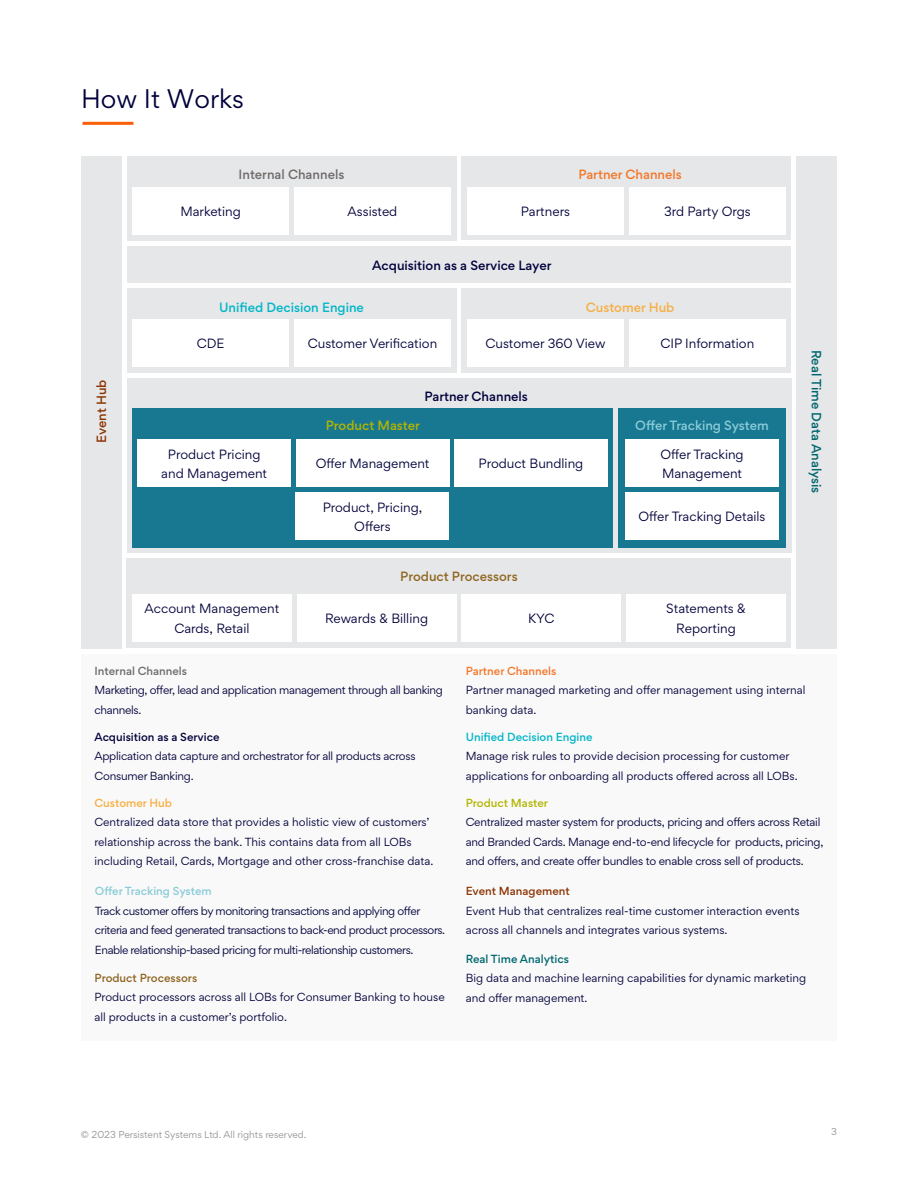
<style>
.page{position:relative;width:918px;height:1188px;background:#fff}
.page>*{position:absolute;margin:0;border:0;box-sizing:border-box;transform-origin:0 0}
.t1{font:24px "Gordita";color:#00003b}
.t2{font:12px/19.5px "Gordita";color:#00003b;text-align:center}
.t3{font:500 12px "Gordita";color:#00003b}
.t4{font:500 12px "Gordita";color:#00b6c8}
.t5{font:500 12px "Gordita";color:#00676e}
.t6{font:500 12px "Gordita";color:#89ccd8}
.t7{font:500 12px "Gordita";color:#8f6721}
.t8{font:500 12px "Gordita";color:#6e6b6a}
.t9{font:500 12px "Gordita";color:#f47728}
.t10{font:500 12px "Gordita";color:#b3b500}
.t11{font:500 12px "Gordita";color:#f7af43}
.t12{font:500 12px "Gordita";color:#8c3503}
.t13{font:10.5px/19.5px "Gordita";letter-spacing:-.01em;color:#00003b}
.t14{font:10.5px/19.5px "Gordita";letter-spacing:-.04em;color:#00003b}
.t15{font:10.5px/19.5px "Gordita";letter-spacing:-.03em;color:#00003b}
.t16{font:500 10.5px "Gordita";color:#00003b}
.t17{font:500 10.5px "Gordita";color:#00b6c8}
.t18{font:500 10.5px "Gordita";color:#89ccd8}
.t19{font:500 10.5px "Gordita";color:#8e6521}
.t20{font:500 10.5px "Gordita";color:#00676e}
.t21{font:500 10.5px "Gordita";color:#6e6b6a}
.t22{font:500 10.5px "Gordita";color:#8c3503}
.t23{font:500 10.5px "Gordita";color:#f47728}
.t24{font:500 10.5px "Gordita";color:#b3b500}
.t25{font:500 10.5px "Gordita";color:#f7af43}
.t26{font:9px "Gordita";color:#939598}
</style>
<div class="page">
<hr style="left:84px;top:122px;width:48px;height:3px;background:#fd5f07">
<div style="left:127px;top:378px;width:664px;height:175px;background:#e6e7e9"></div>
<div style="left:132px;top:408px;width:481px;height:140px;background:#187791"></div>
<div style="left:618px;top:408px;width:168px;height:140px;background:#187791"></div>
<div style="left:138px;top:440px;width:153px;height:47px;background:#fff"></div>
<div style="left:296px;top:440px;width:153px;height:47px;background:#fff"></div>
<div style="left:454px;top:440px;width:154px;height:47px;background:#fff"></div>
<div style="left:626px;top:440px;width:153px;height:47px;background:#fff"></div>
<div style="left:626px;top:493px;width:153px;height:47px;background:#fff"></div>
<div style="left:81px;top:156px;width:41px;height:492px;background:#e6e7e9"></div>
<div style="left:81px;top:654px;width:756px;height:387px;background:#f9f9f9"></div>
<div style="left:127px;top:246px;width:664px;height:37px;background:#e6e7e9"></div>
<div style="left:127px;top:156px;width:329px;height:85px;background:#e6e7e9"></div>
<div style="left:127px;top:288px;width:329px;height:85px;background:#e6e7e9"></div>
<div style="left:462px;top:156px;width:329px;height:84px;background:#e6e7e9"></div>
<div style="left:462px;top:288px;width:329px;height:85px;background:#e6e7e9"></div>
<div style="left:796px;top:156px;width:41px;height:492px;background:#e6e7e9"></div>
<div style="left:132px;top:188px;width:157px;height:48px;background:#fff"></div>
<div style="left:132px;top:320px;width:157px;height:48px;background:#fff"></div>
<div style="left:294px;top:188px;width:157px;height:48px;background:#fff"></div>
<div style="left:294px;top:320px;width:157px;height:48px;background:#fff"></div>
<div style="left:467px;top:188px;width:157px;height:48px;background:#fff"></div>
<div style="left:467px;top:320px;width:157px;height:48px;background:#fff"></div>
<div style="left:629px;top:188px;width:157px;height:48px;background:#fff"></div>
<div style="left:629px;top:320px;width:157px;height:48px;background:#fff"></div>
<div style="left:296px;top:493px;width:153px;height:47px;background:#fff"></div>
<div style="left:127px;top:558px;width:664px;height:90px;background:#e6e7e9"></div>
<div style="left:132px;top:594px;width:160px;height:48px;background:#fff"></div>
<div style="left:297px;top:594px;width:159px;height:48px;background:#fff"></div>
<div style="left:462px;top:594px;width:159px;height:48px;background:#fff"></div>
<div style="left:626px;top:594px;width:160px;height:48px;background:#fff"></div>
<h2 class="t1" style="left:81px;top:81px;width:165px">How It Works</h2>
<p class="t8" style="left:239px;top:165px;width:107px">Internal Channels</p>
<p class="t9" style="left:578px;top:165px;width:105px">Partner Channels</p>
<p class="t2" style="left:180px;top:202px;width:62px">Marketing</p>
<p class="t2" style="left:348px;top:202px;width:51px">Assisted</p>
<p class="t2" style="left:521px;top:202px;width:51px">Partners</p>
<p class="t2" style="left:664px;top:202px;width:88px">3rd Party Orgs</p>
<p class="t3" style="left:372px;top:256px;width:181px">Acquisition as a Service Layer</p>
<p class="t4" style="left:219px;top:298px;width:146px">Unified Decision Engine</p>
<p class="t11" style="left:586px;top:298px;width:90px">Customer Hub</p>
<p class="t12" style="left:93px;top:443px;width:65px;rotate:-90deg">Event Hub</p>
<p class="t2" style="left:197px;top:334px;width:29px">CDE</p>
<p class="t2" style="left:161px;top:444px;width:107px">Product Pricing and Management</p>
<p class="t2" style="left:308px;top:334px;width:131px">Customer Verification</p>
<p class="t2" style="left:486px;top:334px;width:122px">Customer 360 View</p>
<p class="t3" style="left:424px;top:387px;width:105px">Partner Channels</p>
<p class="t2" style="left:660px;top:334px;width:95px">CIP Information</p>
<p class="t10" style="left:326px;top:416px;width:96px">Product Master</p>
<p class="t6" style="left:635px;top:416px;width:135px">Offer Tracking System</p>
<p class="t2" style="left:316px;top:454px;width:115px">Offer Management</p>
<p class="t2" style="left:323px;top:497px;width:101px">Product, Pricing,<br>Offers</p>
<p class="t2" style="left:479px;top:454px;width:106px">Product Bundling</p>
<p class="t2" style="left:660px;top:444px;width:85px;text-align:left">Offer Tracking<br>Management</p>
<p class="t2" style="left:639px;top:507px;width:129px">Offer Tracking Details</p>
<p class="t7" style="left:400px;top:567px;width:119px">Product Processors</p>
<p class="t5" style="left:825px;top:350px;width:145px;rotate:90deg">Real Time Data Analysis</p>
<p class="t2" style="left:145px;top:599px;width:136px">Account Management<br>Cards, Retail</p>
<p class="t2" style="left:325px;top:609px;width:104px">Rewards &amp; Billing</p>
<p class="t2" style="left:528px;top:609px;width:28px">KYC</p>
<p class="t2" style="left:666px;top:599px;width:81px">Statements &amp;<br>Reporting</p>
<p class="t21" style="left:94px;top:663px;width:94px">Internal Channels</p>
<p class="t15" style="left:94px;top:680px;width:350px">Marketing, offer, lead and application management through all banking channels.</p>
<p class="t16" style="left:94px;top:729px;width:127px">Acquisition as a Service</p>
<p class="t13" style="left:94px;top:746px;width:323px">Application data capture and orchestrator for all products across<br>Consumer Banking.</p>
<p class="t23" style="left:466px;top:663px;width:92px">Partner Channels</p>
<p class="t13" style="left:466px;top:680px;width:341px">Partner managed marketing and offer management using internal banking data.</p>
<p class="t17" style="left:466px;top:729px;width:128px">Unified Decision Engine</p>
<p class="t13" style="left:466px;top:746px;width:333px">Manage risk rules to provide decision processing for customer applications for onboarding all products offered across all LOBs.</p>
<p class="t24" style="left:466px;top:795px;width:84px">Product Master</p>
<p class="t13" style="left:466px;top:812px;width:359px">Centralized master system for products, pricing and offers across Retail and Branded Cards. Manage end-to-end lifecycle for products, pricing, and offers, and create offer bundles to enable cross sell of products.</p>
<p class="t22" style="left:466px;top:883px;width:106px">Event Management</p>
<p class="t13" style="left:466px;top:901px;width:335px">Event Hub that centralizes real-time customer interaction events across all channels and integrates various systems.</p>
<p class="t25" style="left:94px;top:795px;width:79px">Customer Hub</p>
<p class="t13" style="left:94px;top:812px;width:340px">Centralized data store that provides a holistic view of customers’ relationship across the bank. This contains data from all LOBs including Retail, Cards, Mortgage and other cross-franchise data.</p>
<p class="t18" style="left:95px;top:883px;width:118px">Offer Tracking System</p>
<p class="t14" style="left:95px;top:901px;width:352px">Track customer offers by monitoring transactions and applying offer criteria and feed generated transactions to back-end product processors.<br>Enable relationship-based pricing for multi-relationship customers.</p>
<p class="t20" style="left:466px;top:951px;width:105px">Real Time Analytics</p>
<p class="t13" style="left:466px;top:968px;width:342px">Big data and machine learning capabilities for dynamic marketing and offer management.</p>
<p class="t19" style="left:94px;top:970px;width:104px">Product Processors</p>
<p class="t13" style="left:94px;top:987px;width:352px">Product processors across all LOBs for Consumer Banking to house all products in a customer’s portfolio.</p>
<p class="t26" style="left:81px;top:1127px;width:227px">© 2023 Persistent Systems Ltd. All rights reserved.</p>
<p class="t26" style="left:831px;top:1125px;width:7px">3</p>
</div>
